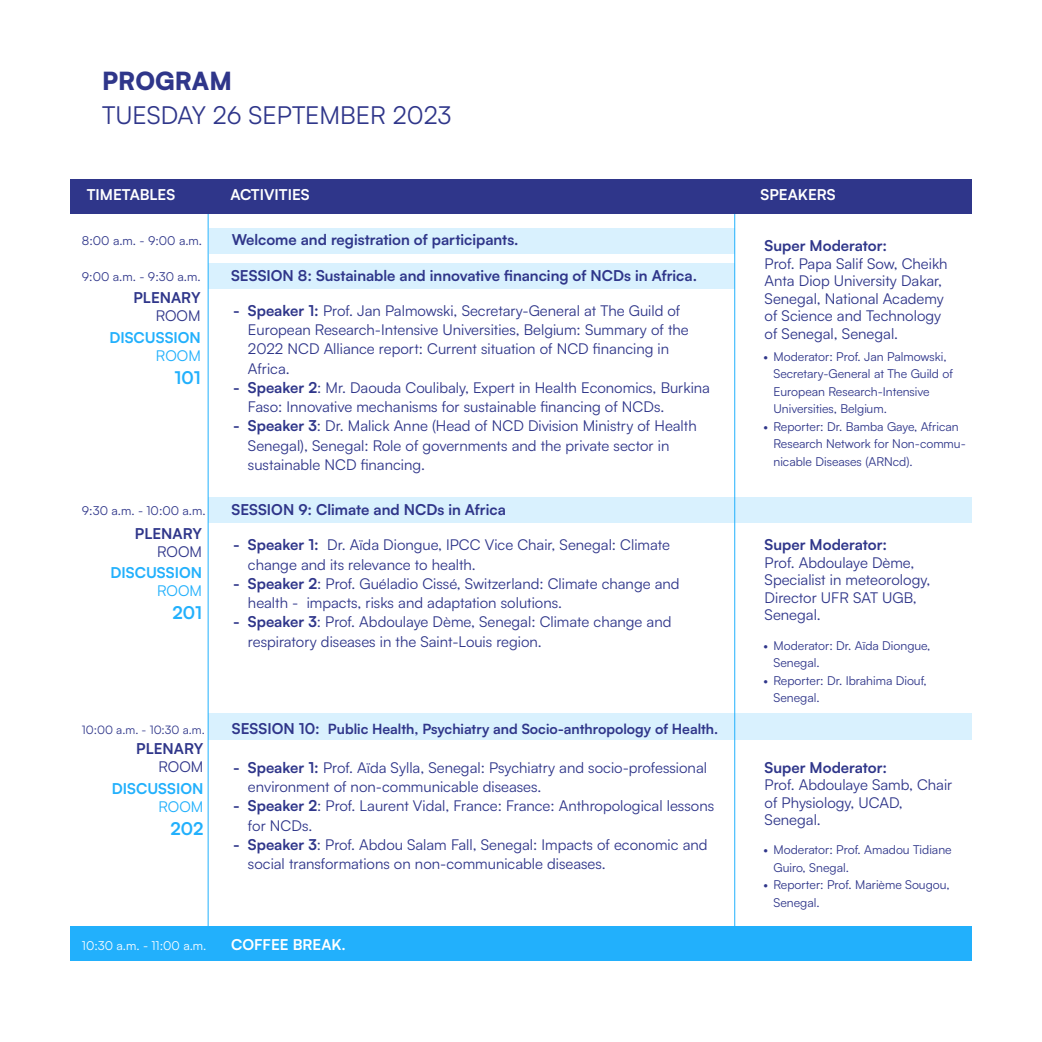
<style>
.page{position:relative;width:1042px;height:1042px;background:#fff}
.page>*{position:absolute;margin:0;border:0;box-sizing:border-box;transform-origin:0 0}
.t1{font:24.68px "Satoshi";color:#2f368a}
.t2{font:900 24.68px "Satoshi";color:#2f368a}
.t3{font:700 17.5px "Satoshi";color:#22b0fc}
.t4{font:14.88px/19.2px "Satoshi";color:#2f368a}
.t5{font:700 14.88px "Satoshi";color:#2f368a}
.t6{font:700 14.88px "Satoshi";color:#fff}
.t7{font:700 14.88px "Satoshi";color:#22b0fc}
.t8{font:14.88px "Satoshi";color:#22b0fc}
.t9{font:700 14px "Satoshi";color:#2f368a}
.t10{font:12.25px/17.5px "Satoshi";color:#2f368a}
.t11{font:12.25px "Satoshi";color:#fff}
.t12{font:11.72px "Satoshi";color:#2f368a}
.s1{font-weight:700}
.s2{font-size:14.88px}
</style>
<div class="page">
<hr style="left:734px;top:180px;width:1px;height:768px;background:#22b1fd">
<hr style="left:208px;top:180px;width:1px;height:768px;background:#22b1fd">
<div style="left:70px;top:180px;width:901px;height:34px;background:#2f368a"></div>
<div style="left:209px;top:228px;width:526px;height:25px;background:#d9f1fe"></div>
<div style="left:70px;top:926px;width:901px;height:34px;background:#22b0fc"></div>
<div style="left:208px;top:497px;width:763px;height:26px;background:#d9f1fe"></div>
<div style="left:209px;top:263px;width:526px;height:25px;background:#d9f1fe"></div>
<div style="left:209px;top:713px;width:763px;height:26px;background:#d9f1fe"></div>
<h1 class="t2" style="left:102px;top:62px;width:131px">PROGRAM</h1>
<h1 class="t1" style="left:102px;top:98px;width:351px">TUESDAY 26 SEPTEMBER 2023</h1>
<p class="t6" style="left:87px;top:184px;width:90px">TIMETABLES</p>
<p class="t6" style="left:231px;top:184px;width:81px">ACTIVITIES</p>
<p class="t6" style="left:760px;top:184px;width:77px">SPEAKERS</p>
<p class="t10" style="left:82px;top:232px;width:122px">8:00 a.m. - 9:00 a.m.</p>
<p class="t10" style="left:82px;top:267px;width:120px">9:00 a.m. - 9:30 a.m.</p>
<p class="t5" style="left:232px;top:229px;width:288px">Welcome and registration of participants.</p>
<p class="t5" style="left:764px;top:235px;width:124px">Super Moderator:</p>
<p class="t4" style="left:764px;top:254px;width:184px;line-height:17.5px">Prof. Papa Salif Sow, Cheikh<br>Anta Diop University Dakar,<br>Senegal, National Academy of Science and Technology of Senegal, Senegal.</p>
<p class="t10" style="left:773px;top:347px;width:181px;text-indent:-10px">• Moderator: Prof. Jan Palmowski,<br>Secretary-General at The Guild of<br>European Research-Intensive<br>Universities, Belgium.</p>
<p class="t10" style="left:773px;top:417px;width:194px;text-indent:-10px">• Reporter: Dr. Bamba Gaye, African<br>Research Network for Non-commu&shy;nicable Diseases (ARNcd).</p>
<p class="t5" style="left:231px;top:264px;width:467px">SESSION 8: Sustainable and innovative financing of NCDs in Africa.</p>
<p class="t4" style="left:248px;top:300px;width:442px;text-indent:-15px"><span class="s1">- Speaker 1:</span> Prof. Jan Palmowski, Secretary-General at The Guild of European Research-Intensive Universities, Belgium: Summary of the 2022 NCD Alliance report: Current situation of NCD financing in Africa.</p>
<p class="t4" style="left:248px;top:377px;width:463px;text-indent:-15px"><span class="s1">- Speaker 2</span>: Mr. Daouda Coulibaly, Expert in Health Economics, Burkina<br>Faso: Innovative mechanisms for sustainable financing of NCDs.</p>
<p class="t4" style="left:248px;top:416px;width:450px;text-indent:-15px"><span class="s1">- Speaker 3</span>: Dr. Malick Anne (Head of NCD Division Ministry of Health<br>Senegal), Senegal: Role of governments and the private sector in sustainable NCD financing.</p>
<p class="t5" style="left:133px;top:287px;width:69px">PLENARY</p>
<p class="t4" style="left:156px;top:306px;width:46px">ROOM</p>
<p class="t7" style="left:109px;top:326px;width:93px">DISCUSSION</p>
<p class="t8" style="left:156px;top:345px;width:46px">ROOM</p>
<p class="t3" style="left:175px;top:365px;width:28px">101</p>
<p class="t10" style="left:82px;top:502px;width:125px">9:30 a.m. - 10:00 a.m.</p>
<p class="t5" style="left:135px;top:522px;width:69px">PLENARY</p>
<p class="t4" style="left:157px;top:541px;width:46px">ROOM</p>
<p class="t7" style="left:110px;top:562px;width:93px">DISCUSSION</p>
<p class="t8" style="left:157px;top:581px;width:46px">ROOM</p>
<p class="t3" style="left:172px;top:600px;width:31px">201</p>
<p class="t5" style="left:231px;top:499px;width:276px">SESSION 9: Climate and NCDs in Africa</p>
<p class="t4" style="left:248px;top:535px;width:423px;text-indent:-15px"><span class="s1">- Speaker 1:</span> Dr. Aïda Diongue, IPCC Vice Chair, Senegal: Climate change and its relevance to health.</p>
<p class="t4" style="left:248px;top:573px;width:433px;text-indent:-15px"><span class="s1">- Speaker 2</span>: Prof. Guéladio Cissé, Switzerland: Climate change and health - impacts, risks and adaptation solutions.</p>
<p class="t4" style="left:248px;top:612px;width:425px;text-indent:-15px"><span class="s1">- Speaker 3</span>: Prof. Abdoulaye Dème, Senegal: Climate change and respiratory diseases in the Saint-Louis region.</p>
<p class="t12" style="left:82px;top:721px;width:124px">10:00 a.m. - 10:30 a.m.</p>
<p class="t5" style="left:136px;top:738px;width:69px">PLENARY</p>
<p class="t4" style="left:158px;top:756px;width:46px">ROOM</p>
<p class="t7" style="left:112px;top:777px;width:93px">DISCUSSION</p>
<p class="t8" style="left:158px;top:796px;width:46px">ROOM</p>
<p class="t3" style="left:170px;top:816px;width:34px">202</p>
<p class="t9" style="left:232px;top:719px;width:488px"><span class="s2">SESSION 10:</span> Public Health, Psychiatry and Socio-anthropology of Health.</p>
<p class="t4" style="left:248px;top:757px;width:460px;text-indent:-15px"><span class="s1">- Speaker 1:</span> Prof. Aïda Sylla, Senegal: Psychiatry and socio-professional environment of non-communicable diseases.</p>
<p class="t4" style="left:248px;top:796px;width:468px;text-indent:-15px"><span class="s1">- Speaker 2</span>: Prof. Laurent Vidal, France: France: Anthropological lessons for NCDs.</p>
<p class="t4" style="left:248px;top:834px;width:461px;text-indent:-15px"><span class="s1">- Speaker 3</span>: Prof. Abdou Salam Fall, Senegal: Impacts of economic and social transformations on non-communicable diseases.</p>
<p class="t11" style="left:82px;top:937px;width:126px">10:30 a.m. - 11:00 a.m.</p>
<p class="t6" style="left:231px;top:933px;width:116px">COFFEE BREAK.</p>
<p class="t5" style="left:764px;top:534px;width:124px">Super Moderator:</p>
<p class="t4" style="left:764px;top:553px;width:167px;line-height:17.5px">Prof. Abdoulaye Dème,<br>Specialist in meteorology,<br>Director UFR SAT UGB,<br>Senegal.</p>
<p class="t10" style="left:773px;top:636px;width:158px;text-indent:-10px">• Moderator: Dr. Aïda Diongue,<br>Senegal.</p>
<p class="t10" style="left:773px;top:671px;width:155px;text-indent:-10px">• Reporter: Dr. Ibrahima Diouf,<br>Senegal.</p>
<p class="t5" style="left:764px;top:757px;width:124px">Super Moderator:</p>
<p class="t4" style="left:764px;top:776px;width:189px;line-height:17.5px">Prof. Abdoulaye Samb, Chair of Physiology, UCAD,<br>Senegal.</p>
<p class="t10" style="left:773px;top:840px;width:180px;text-indent:-10px">• Moderator: Prof. Amadou Tidiane<br>Guiro, Snegal.</p>
<p class="t10" style="left:773px;top:875px;width:178px;text-indent:-10px">• Reporter: Prof. Marième Sougou,<br>Senegal.</p>
</div>
